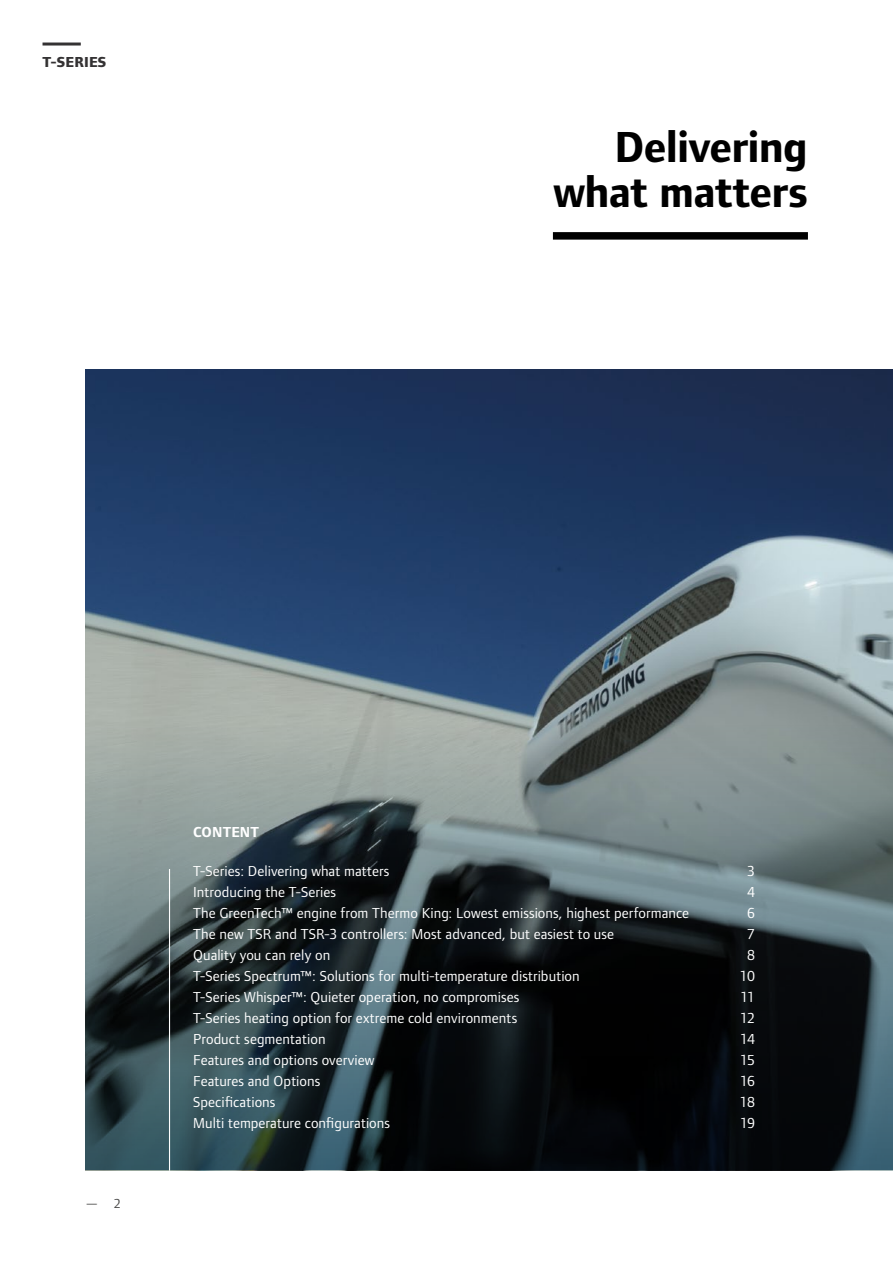
<style>
.page{position:relative;width:893px;height:1263px;background:#fff}
.page>*{position:absolute;margin:0;border:0;box-sizing:border-box;transform-origin:0 0}
.t1{font:700 45px/45px "Foundry Form Sans";letter-spacing:-.015em;color:#000;text-align:right}
.t2{font:15px "Foundry Form Sans";letter-spacing:.005em;color:#fff}
.t3{font:800 15px "Foundry Form Sans";letter-spacing:.01em;color:#343233}
.t4{font:700 15px "Foundry Form Sans";letter-spacing:.01em;color:#fff}
.t5{font:13.5px "Foundry Form Sans";color:#4a4a49}
</style>
<div class="page">
<hr style="left:43px;top:43px;width:38px;height:3px;background:#343233">
<img style="left:85px;top:370px;width:808px;height:801px">
<svg style="left:85px;top:721px;width:808px;height:449px;background:#404b4e"></svg>
<div style="left:553px;top:232px;width:255px;height:8px;background:#000"></div>
<hr style="left:169px;top:869px;width:1px;height:302px;background:#fff">
<p class="t3" style="left:43px;top:53px;width:65px">T-SERIES</p>
<h1 class="t1" style="left:553px;top:125px;width:256px">Delivering what matters</h1>
<p class="t5" style="left:85px;top:1195px;width:37px">— 2</p>
<p class="t4" style="left:193px;top:823px;width:67px">CONTENT</p>
<p class="t2" style="left:193px;top:862px;width:198px">T-Series: Delivering what matters</p>
<p class="t2" style="left:747px;top:862px;width:9px">3</p>
<p class="t2" style="left:193px;top:883px;width:144px">Introducing the T-Series</p>
<p class="t2" style="left:747px;top:883px;width:9px">4</p>
<p class="t2" style="left:193px;top:904px;width:498px">The GreenTech™ engine from Thermo King: Lowest emissions, highest performance</p>
<p class="t2" style="left:747px;top:904px;width:9px">6</p>
<p class="t2" style="left:193px;top:925px;width:422px">The new TSR and TSR-3 controllers: Most advanced, but easiest to use</p>
<p class="t2" style="left:747px;top:925px;width:9px">7</p>
<p class="t2" style="left:193px;top:946px;width:139px">Quality you can rely on</p>
<p class="t2" style="left:747px;top:946px;width:9px">8</p>
<p class="t2" style="left:193px;top:967px;width:388px">T-Series Spectrum™: Solutions for multi-temperature distribution</p>
<p class="t2" style="left:740px;top:967px;width:17px">10</p>
<p class="t2" style="left:193px;top:988px;width:328px">T-Series Whisper™: Quieter operation, no compromises</p>
<p class="t2" style="left:740px;top:988px;width:16px">11</p>
<p class="t2" style="left:193px;top:1009px;width:326px">T-Series heating option for extreme cold environments</p>
<p class="t2" style="left:740px;top:1009px;width:16px">12</p>
<p class="t2" style="left:193px;top:1030px;width:134px">Product segmentation</p>
<p class="t2" style="left:740px;top:1030px;width:16px">14</p>
<p class="t2" style="left:193px;top:1051px;width:183px">Features and options overview</p>
<p class="t2" style="left:740px;top:1051px;width:16px">15</p>
<p class="t2" style="left:193px;top:1072px;width:129px">Features and Options</p>
<p class="t2" style="left:740px;top:1072px;width:17px">16</p>
<p class="t2" style="left:193px;top:1093px;width:84px">Specifications</p>
<p class="t2" style="left:740px;top:1093px;width:17px">18</p>
<p class="t2" style="left:193px;top:1114px;width:198px">Multi temperature configurations</p>
<p class="t2" style="left:740px;top:1114px;width:16px">19</p>
</div>
